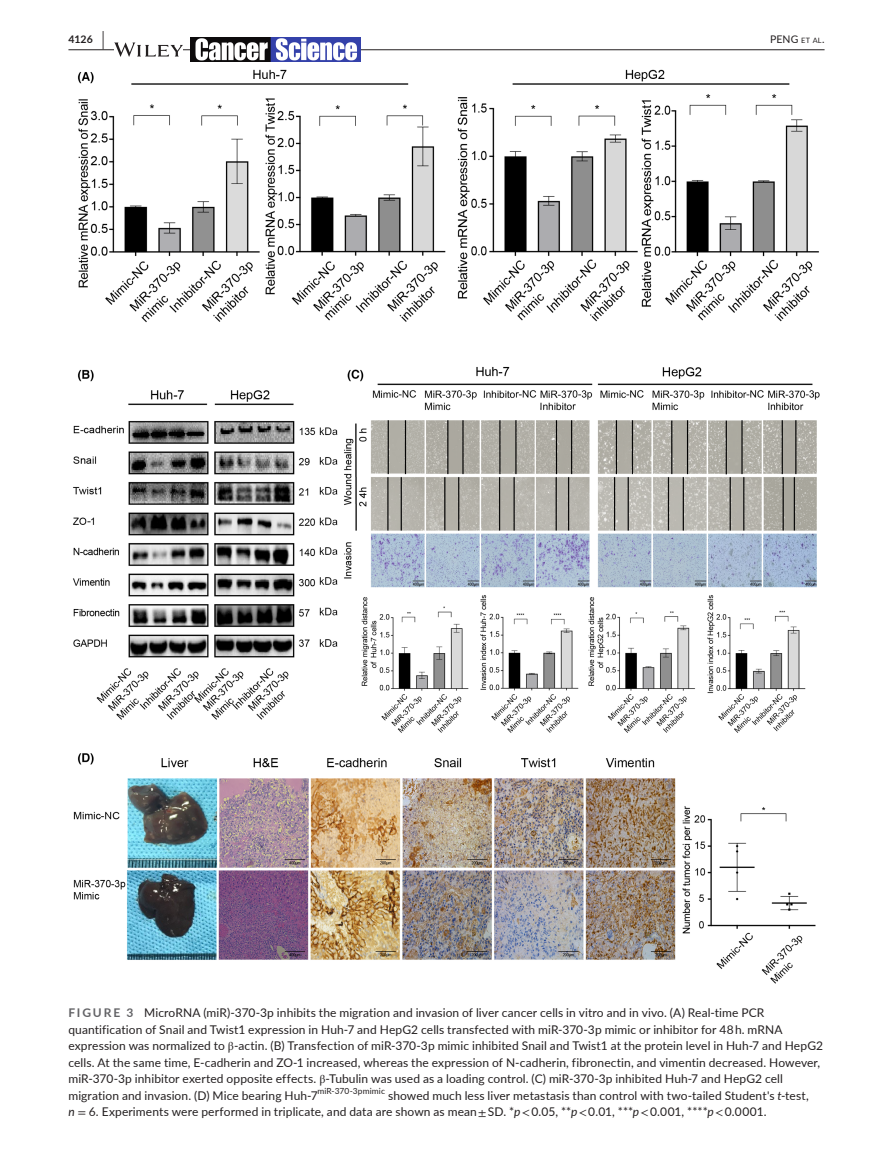
<style>
.page{position:relative;width:893px;height:1174px;background:#fff}
.page>*{position:absolute;margin:0;border:0;box-sizing:border-box;transform-origin:0 0}
.t1{font:12px/16.5px "Lato";letter-spacing:.01em;color:#231f20}
.t2{font:10.5px "Lato";color:#231f20}
.t3{font:700 10.5px "Lato";color:#231f20}
.s1{font-size:19.5px}
.s2{font-size:7.35px}
.s3{font-weight:700;color:#636366}
.s4{font-family:"STIX"}
.s5{font-style:italic}
</style>
<div class="page">
<hr style="left:68px;top:49px;width:756px;height:1px;background:#231f20">
<svg style="left:114px;top:42px;width:69px;height:15px"></svg>
<img style="left:191px;top:38px;width:170px;height:24px">
<img style="left:73px;top:69px;width:747px;height:915px">
<p class="t3" style="left:68px;top:31px;width:37px">4126 <span class="s1">|</span></p>
<p class="t2" style="left:770px;top:31px;width:56px">PENG <span class="s2">et al</span>.</p>
<p class="t1" style="left:68px;top:1004px;width:756px"><span class="s3">FIGURE 3</span> MicroRNA (miR)-370-3p inhibits the migration and invasion of liver cancer cells in vitro and in vivo. (A) Real-time PCR quantification of Snail and Twist1 expression in Huh-7 and HepG2 cells transfected with miR-370-3p mimic or inhibitor for 48 h. mRNA expression was normalized to <span class="s4">β</span>-actin. (B) Transfection of miR-370-3p mimic inhibited Snail and Twist1 at the protein level in Huh-7 and HepG2 cells. At the same time, E-cadherin and ZO-1 increased, whereas the expression of N-cadherin, fibronectin, and vimentin decreased. However, miR-370-3p inhibitor exerted opposite effects. <span class="s4">β</span>-Tubulin was used as a loading control. (C) miR-370-3p inhibited Huh-7 and HepG2 cell migration and invasion. (D) Mice bearing Huh-7<sup>miR-370-3pmimic</sup> showed much less liver metastasis than control with two-tailed Student's <span class="s5">t</span>-test,<br><span class="s5">n</span> <span class="s4">=</span> 6. Experiments were performed in triplicate, and data are shown as mean <span class="s4">±</span> SD. *<span class="s5">p</span><span class="s4">&lt;</span> 0.05, **<span class="s5">p</span><span class="s4">&lt;</span> 0.01, ***<span class="s5">p</span><span class="s4">&lt;</span> 0.001, ****<span class="s5">p</span><span class="s4">&lt;</span> 0.0001.</p>
</div>
